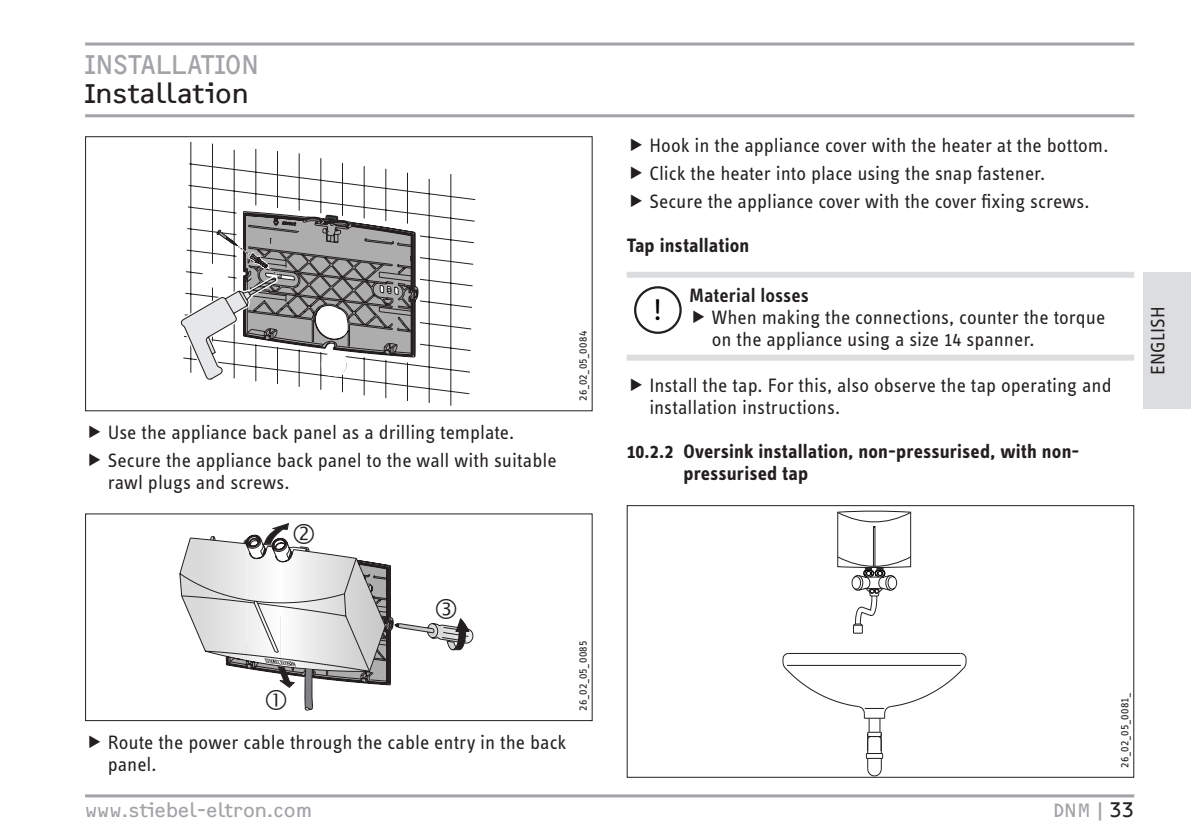
<style>
.page{position:relative;width:1191px;height:840px;background:#fff}
.page>*{position:absolute;margin:0;border:0;box-sizing:border-box;transform-origin:0 0}
.t1{font:31px "STE Info Text";color:#000}
.t2{font:28px "F2 FOCR Bczyk Com";color:#a1a3a6}
.t3{font:28px "F2 FOCR Bczyk Com";letter-spacing:.005em;color:#231f20}
.t4{font:20px/27.6px "STE Info Text";color:#231f20}
.t5{font:700 20px/22px "STE Info Text";letter-spacing:.005em;color:#231f20}
.t6{font:20px "F2 FOCR Bczyk Com";color:#a1a3a6}
.t7{font:600 20px "STE Info Text";letter-spacing:.005em;color:#231f20}
.t8{font:12px "STE Info Text";letter-spacing:.02em;color:#231f20}
.s1{color:#231f20}
</style>
<div class="page">
<div style="left:1142px;top:272px;width:49px;height:136px;background:#dcdddf"></div>
<hr style="left:85px;top:794px;width:1049px;height:3px;background:#a1a3a6">
<hr style="left:85px;top:42px;width:1049px;height:3px;background:#a1a3a6">
<hr style="left:85px;top:114px;width:1049px;height:3px;background:#a1a3a6">
<svg style="left:188px;top:141px;width:287px;height:264px"></svg>
<div style="left:85px;top:136px;width:507px;height:275px;border:1px solid #231f20"></div>
<div style="left:626px;top:271px;width:508px;height:6px;background:#dcdddf"></div>
<div style="left:626px;top:354px;width:508px;height:6px;background:#dcdddf"></div>
<div style="left:634px;top:286px;width:47px;height:48px;border:2px solid #231f20;border-radius:50%"></div>
<svg style="left:782px;top:653px;width:184px;height:122px"></svg>
<svg style="left:837px;top:510px;width:74px;height:123px"></svg>
<div style="left:626px;top:505px;width:508px;height:272px;border:1px solid #231f20"></div>
<svg style="left:180px;top:203px;width:240px;height:179px"></svg>
<svg style="left:179px;top:523px;width:294px;height:188px"></svg>
<h2 class="t2" style="left:85px;top:48px;width:26px">Installati</h2>
<h2 class="t2" style="left:225px;top:48px;width:30px">on</h2>
<h2 class="t3" style="left:85px;top:77px;width:165px">Installation</h2>
<p class="t4" style="left:108px;top:418px;width:450px">Use the appliance back panel as a drilling template.<br>Secure the appliance back panel to the wall with suitable</p>
<p class="t4" style="left:108px;top:468px;width:183px">rawl plugs and screws.</p>
<p class="t8" style="left:576px;top:401px;width:72px;rotate:-90deg">26_02_05_0084</p>
<p class="t4" style="left:649px;top:132px;width:460px">Hook in the appliance cover with the heater at the bottom.<br>Click the heater into place using the snap fastener.<br>Secure the appliance cover with the cover fixing screws.</p>
<p class="t5" style="left:626px;top:234px;width:124px">Tap installation</p>
<p class="t7" style="left:689px;top:284px;width:121px">Material losses</p>
<p class="t4" style="left:711px;top:306px;width:395px;line-height:22px">When making the connections, counter the torque on the appliance using a size 14 spanner.</p>
<p class="t4" style="left:649px;top:373px;width:464px;line-height:22px">Install the tap. For this, also observe the tap operating and installation instructions.</p>
<p class="t5" style="left:683px;top:440px;width:397px;text-indent:-57px">10.2.2 Oversink installation, non-pressurised, with non&shy;pressurised tap</p>
<h1 class="t1" style="left:653px;top:292px;width:11px">!</h1>
<p class="t4" style="left:1144px;top:375px;width:70px;rotate:-90deg">ENGLISH</p>
<p class="t4" style="left:108px;top:730px;width:460px;line-height:22px">Route the power cable through the cable entry in the back panel.</p>
<p class="t8" style="left:576px;top:710px;width:72px;rotate:-90deg">26_02_05_0085</p>
<p class="t8" style="left:1117px;top:767px;width:76px;rotate:-90deg">26_02_05_0081_</p>
<p class="t6" style="left:85px;top:798px;width:229px">www.stiebel-eltron.com</p>
<p class="t6" style="left:1052px;top:798px;width:83px">DNM|<span class="s1">33</span></p>
</div>
